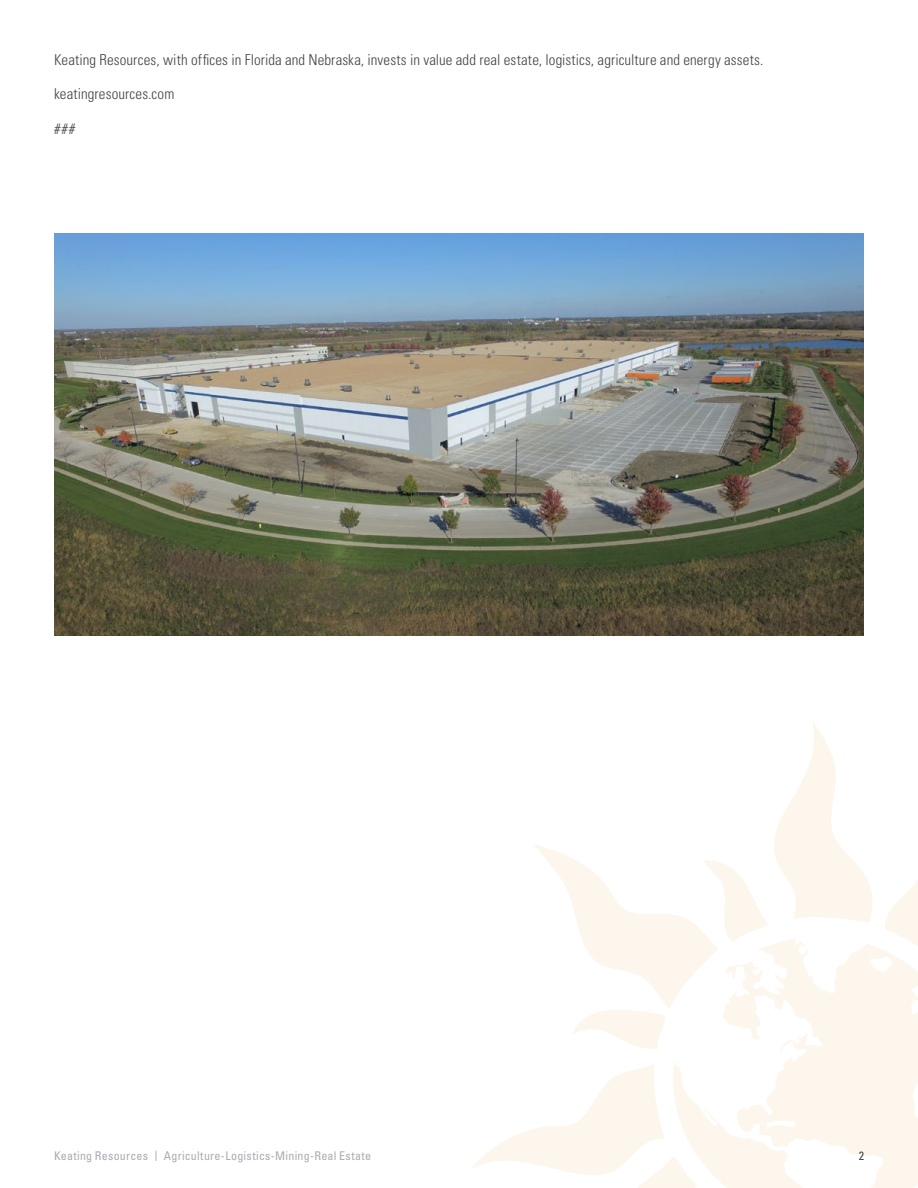
<style>
.page{position:relative;width:918px;height:1188px;background:#fff}
.page>*{position:absolute;margin:0;border:0;box-sizing:border-box;transform-origin:0 0}
.t1{font:300 condensed 15px "Univers LT Std";letter-spacing:.01em;color:#43424a}
.t2{font:condensed 12px "Univers LT Std";letter-spacing:.02em;color:#aaabb3}
.t3{font:condensed 12px "Univers LT Std";color:#43424a}
.s1{font-family:"DIN";font-stretch:normal}
</style>
<div class="page">
<svg style="left:534px;top:722px;width:384px;height:327px"></svg>
<svg style="left:723px;top:938px;width:195px;height:250px;fill:#fcf6ec"></svg>
<svg style="left:472px;top:1061px;width:348px;height:127px"></svg>
<img style="left:54px;top:233px;width:810px;height:403px">
<p class="t1" style="left:54px;top:51px;width:711px">Keating Resources, with offices in Florida and Nebraska, invests in value add real estate, logistics, agriculture and energy assets.</p>
<p class="t1" style="left:54px;top:85px;width:122px">keatingresources.com</p>
<p class="t1" style="left:54px;top:120px;width:23px">###</p>
<p class="t2" style="left:54px;top:1149px;width:319px">Keating Resources <span class="s1">|</span> Agriculture-Logistics-Mining-Real Estate</p>
<p class="t3" style="left:859px;top:1149px;width:7px">2</p>
</div>
